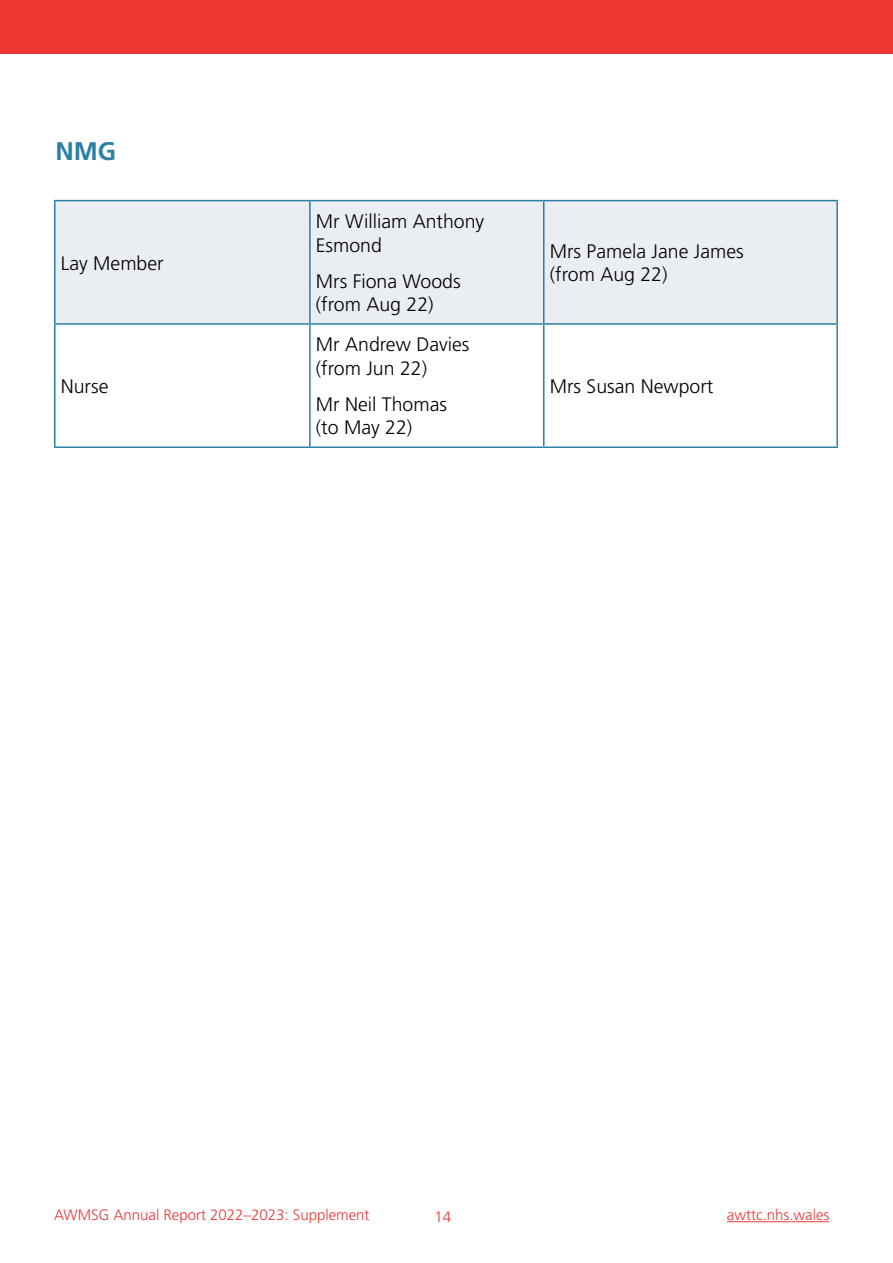
<style>
.page{position:relative;width:893px;height:1263px;background:#fff}
.page>*{position:absolute;margin:0;border:0;box-sizing:border-box;transform-origin:0 0}
.t1{font:700 25.5px "Frutiger";color:#2b7fa6}
.t2{font:300 19.5px/23.4px "Frutiger";color:#000}
.t3{font:300 15px "Frutiger";color:#ee3633}
</style>
<div class="page">
<div style="left:0;top:0;width:893px;height:54px;background:#ee3633"></div>
<hr style="left:727px;top:1221px;width:102px;height:1px;background:#ee3633">
<div style="left:56px;top:201px;width:780px;height:122px;background:#eaeef3"></div>
<hr style="left:836px;top:325px;width:2px;height:121px;background:#2b7fa6">
<hr style="left:544px;top:446px;width:294px;height:2px;background:#2b7fa6">
<hr style="left:54px;top:325px;width:2px;height:121px;background:#2b7fa6">
<hr style="left:54px;top:446px;width:256px;height:2px;background:#2b7fa6">
<hr style="left:309px;top:201px;width:2px;height:122px;background:#2b7fa6">
<hr style="left:543px;top:201px;width:1px;height:122px;background:#2b7fa6">
<hr style="left:309px;top:325px;width:2px;height:121px;background:#2b7fa6">
<hr style="left:543px;top:325px;width:1px;height:121px;background:#2b7fa6">
<hr style="left:310px;top:446px;width:234px;height:2px;background:#2b7fa6">
<hr style="left:54px;top:200px;width:256px;height:1px;background:#2b7fa6">
<hr style="left:54px;top:201px;width:2px;height:122px;background:#2b7fa6">
<hr style="left:310px;top:200px;width:234px;height:1px;background:#2b7fa6">
<hr style="left:544px;top:200px;width:294px;height:1px;background:#2b7fa6">
<hr style="left:836px;top:201px;width:2px;height:122px;background:#2b7fa6">
<hr style="left:54px;top:323px;width:256px;height:2px;background:#2b7fa6">
<hr style="left:310px;top:323px;width:234px;height:2px;background:#2b7fa6">
<hr style="left:544px;top:323px;width:294px;height:2px;background:#2b7fa6">
<h1 class="t1" style="left:56px;top:136px;width:62px">NMG</h1>
<p class="t2" style="left:61px;top:251px;width:104px">Lay Member</p>
<p class="t2" style="left:61px;top:374px;width:49px">Nurse</p>
<p class="t2" style="left:316px;top:210px;width:170px">Mr William Anthony<br>Esmond</p>
<p class="t2" style="left:316px;top:269px;width:146px">Mrs Fiona Woods (from Aug 22)</p>
<p class="t2" style="left:316px;top:333px;width:155px">Mr Andrew Davies (from Jun 22)</p>
<p class="t2" style="left:316px;top:392px;width:133px">Mr Neil Thomas (to May 22)</p>
<p class="t2" style="left:550px;top:239px;width:195px">Mrs Pamela Jane James (from Aug 22)</p>
<p class="t2" style="left:550px;top:374px;width:165px">Mrs Susan Newport</p>
<p class="t3" style="left:54px;top:1206px;width:317px">AWMSG Annual Report 2022–2023: Supplement</p>
<p class="t3" style="left:434px;top:1208px;width:18px">14</p>
<p class="t3" style="left:727px;top:1206px;width:104px">awttc.nhs.wales</p>
</div>
